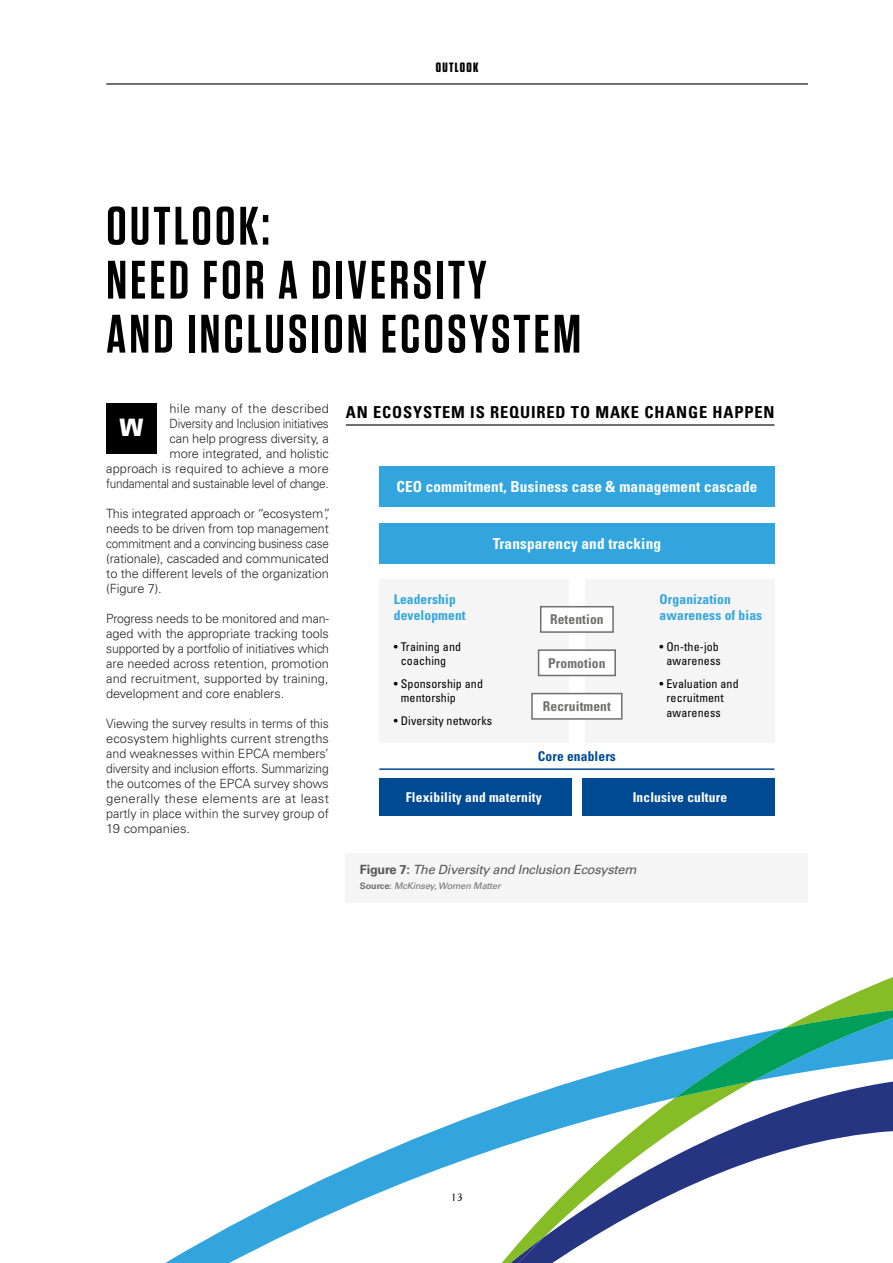
<style>
.page{position:relative;width:893px;height:1263px;background:#fff}
.page>*{position:absolute;margin:0;border:0;box-sizing:border-box;transform-origin:0 0}
.TITLE_-_1{font:600 54px/54px "Tungsten";letter-spacing:.06em;color:#000}
.BODY{font:900 24px "Univers LT Std";color:#fff}
.INTERTITLE{font:700 condensed 16.5px "Univers LT Std";letter-spacing:.05em;color:#000}
.t1{font:700 condensed 15.3px "Univers LT Std";letter-spacing:.01em;color:#fff}
.t2{font:700 condensed 13.5px/16.2px "Univers LT Std";letter-spacing:.01em;color:#32a5df}
.t3{font:700 condensed 13.5px "Univers LT Std";letter-spacing:.01em;color:#fff}
.t4{font:700 condensed 13.5px "Univers LT Std";letter-spacing:.01em;color:#6f6f6e}
.t5{font:700 condensed 13.5px "Univers LT Std";letter-spacing:.01em;color:#004993}
.vignet{font:700 13.5px "Tungsten";letter-spacing:.1em;color:#000}
.BODY-2{font:300 12.75px/15px "Univers LT Std";letter-spacing:-.01em;color:#272727;text-align:right}
.BODY-3{font:300 12.75px/15px "Univers LT Std";letter-spacing:-.01em;color:#272727;text-align:justify;scale:.96 1}
.LEGENDE_FIGURE{font:italic 12.75px "Univers LT Std";letter-spacing:-.02em;color:#575756}
.t6{font:condensed 12px/14.4px "Univers LT Std";letter-spacing:.01em;color:#000}
.t7{font:10.5px "Cheltenham BT";color:#000}
.LEGENDE_FIGURE-2{font:italic 9px "Univers LT Std";letter-spacing:-.01em;color:#6f6f6e}
.s1{font-weight:700;font-style:normal}
</style>
<div class="page">
<hr style="left:106px;top:83px;width:702px;height:2px;background:#000">
<div style="left:585px;top:579px;width:189px;height:163px;background:#f5f5f5"></div>
<div style="left:379px;top:579px;width:189px;height:163px;background:#f5f5f5"></div>
<div style="left:379px;top:778px;width:192px;height:38px;background:#004993"></div>
<div style="left:582px;top:778px;width:192px;height:38px;background:#004993"></div>
<hr style="left:346px;top:424px;width:428px;height:2px;background:#000">
<div style="left:379px;top:523px;width:395px;height:40px;background:#32a5df"></div>
<div style="left:346px;top:853px;width:462px;height:49px;background:#f5f5f5"></div>
<div style="left:379px;top:466px;width:395px;height:40px;background:#32a5df"></div>
<hr style="left:379px;top:768px;width:395px;height:2px;background:#004993">
<div style="left:540px;top:606px;width:74px;height:27px;background:#fff;border:2px solid #6f6f6e"></div>
<div style="left:538px;top:649px;width:78px;height:27px;background:#fff;border:2px solid #6f6f6e"></div>
<div style="left:531px;top:693px;width:91px;height:27px;background:#fff;border:2px solid #6f6f6e"></div>
<div style="left:106px;top:404px;width:51px;height:50px;background:#000"></div>
<svg style="left:165px;top:997px;width:728px;height:266px"></svg>
<svg style="left:675px;top:1005px;width:218px;height:72px"></svg>
<svg style="left:301px;top:1077px;width:592px;height:186px"></svg>
<svg style="left:429px;top:1237px;width:114px;height:26px"></svg>
<p class="vignet" style="left:436px;top:61px;width:44px">OUTLOOK</p>
<p class="TITLE_-_1" style="left:106px;top:200px;width:165px">OUTLOOK:</p>
<p class="TITLE_-_1" style="left:106px;top:254px;width:476px">NEED FOR A DIVERSITY<br>AND INCLUSION ECOSYSTEM</p>
<p class="BODY-2" style="left:106px;top:401px;width:224px">hile many of the described<br>Diversity and Inclusion initiatives<br>can help progress diversity, a<br>more integrated, and holistic<br>approach is required to achieve a more fundamental and sustainable level of change.</p>
<p class="BODY-2" style="left:106px;top:506px;width:226px;text-align:left">This integrated approach or “ecosystem”, needs to be driven from top management commitment and a convincing business case (rationale), cascaded and communicated to the different levels of the organization (Figure 7).</p>
<p class="BODY-2" style="left:106px;top:611px;width:224px;text-align:justify">Progress needs to be monitored and man&shy;aged with the appropriate tracking tools supported by a portfolio of initiatives which are needed across retention, promotion and recruitment, supported by training, development and core enablers.</p>
<p class="BODY-3" style="left:106px;top:716px;width:233px">Viewing the survey results in terms of this ecosystem highlights current strengths and weaknesses within EPCA members’ diversity and inclusion efforts. Summarizing the outcomes of the EPCA survey shows generally these elements are at least partly in place within the survey group of 19 companies.</p>
<p class="BODY" style="left:120px;top:413px;width:25px">W</p>
<p class="INTERTITLE" style="left:346px;top:402px;width:430px">AN ECOSYSTEM IS REQUIRED TO MAKE CHANGE HAPPEN</p>
<p class="t1" style="left:396px;top:477px;width:362px">CEO commitment, Business case &amp; management cascade</p>
<p class="t1" style="left:493px;top:534px;width:170px">Transparency and tracking</p>
<p class="t2" style="left:394px;top:591px;width:63px">Leadership</p>
<p class="t2" style="left:394px;top:607px;width:73px">development</p>
<p class="t6" style="left:401px;top:639px;width:62px;text-indent:-7px">• Training and coaching</p>
<p class="t6" style="left:401px;top:676px;width:84px;text-indent:-7px">• Sponsorship and mentorship</p>
<p class="t6" style="left:394px;top:713px;width:100px">• Diversity networks</p>
<p class="t4" style="left:550px;top:611px;width:55px">Retention</p>
<p class="t4" style="left:548px;top:655px;width:59px">Promotion</p>
<p class="t4" style="left:543px;top:698px;width:70px">Recruitment</p>
<p class="t2" style="left:660px;top:591px;width:104px">Organization awareness of bias</p>
<p class="t6" style="left:660px;top:639px;width:63px;text-align:center">• On-the-job awareness</p>
<p class="t6" style="left:666px;top:676px;width:74px;text-indent:-7px">• Evaluation and recruitment awareness</p>
<p class="t5" style="left:538px;top:748px;width:80px">Core enablers</p>
<p class="t3" style="left:406px;top:789px;width:137px">Flexibility and maternity</p>
<p class="t3" style="left:633px;top:789px;width:96px">Inclusive culture</p>
<p class="LEGENDE_FIGURE" style="left:360px;top:862px;width:278px"><span class="s1">Figure 7:</span> The Diversity and Inclusion Ecosystem</p>
<p class="LEGENDE_FIGURE-2" style="left:360px;top:881px;width:142px"><span class="s1">Source:</span> McKinsey, Women Matter</p>
<p class="t7" style="left:451px;top:1190px;width:13px">13</p>
</div>
